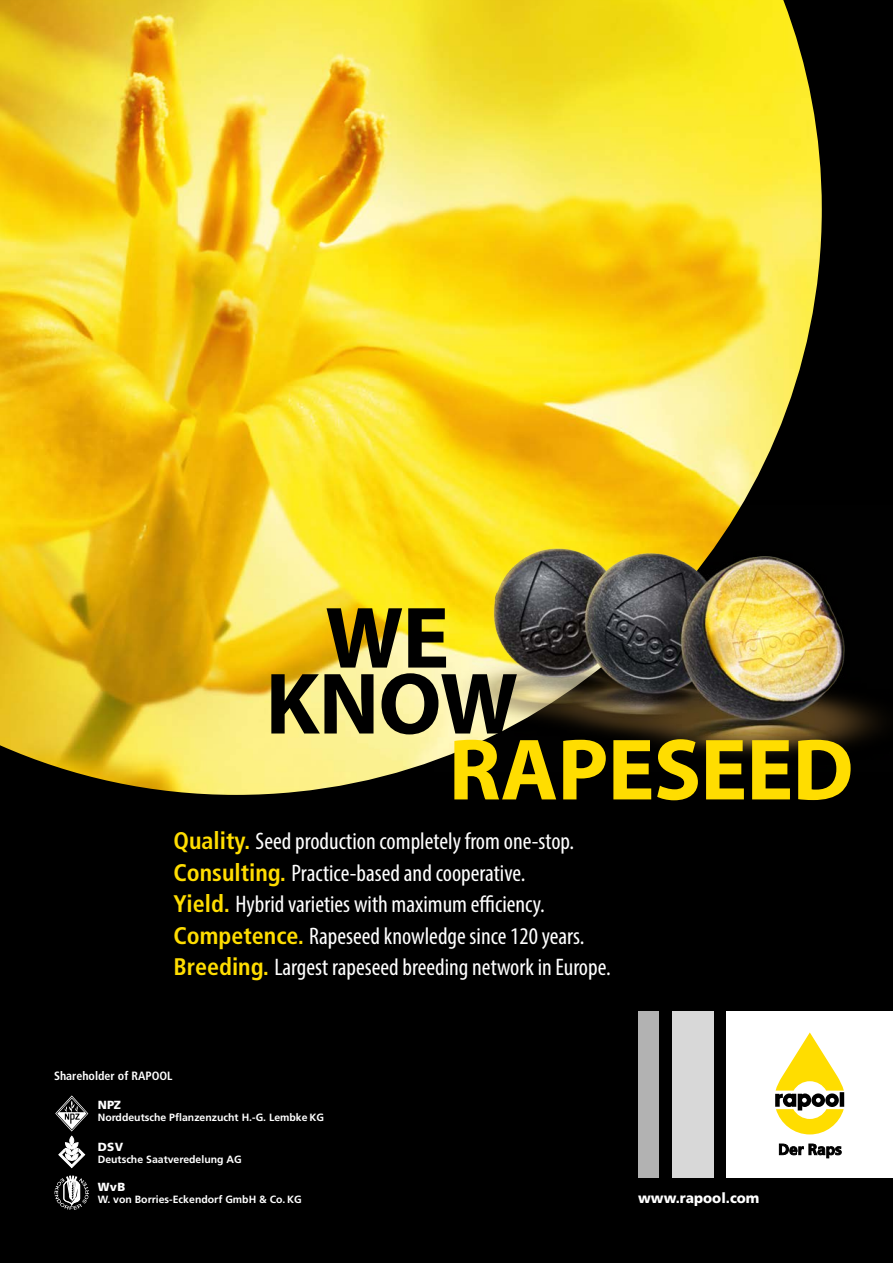
<style>
.page{position:relative;width:893px;height:1263px;background:#000}
.page>*{position:absolute;margin:0;border:0;box-sizing:border-box;transform-origin:0 0}
.t1{font:700 87.9px "Myriad Pro";letter-spacing:-.01em;color:#fd0}
.t2{font:700 87.9px/66px "Myriad Pro";letter-spacing:-.01em;color:#000;text-align:center}
.t3{font:condensed 24px/31.5px "Myriad Pro";color:#fff}
.t4{font:900 14.25px "Frutiger LT Std";color:#fff;scale:.95 1}
.t5{font:700 condensed 12px "Frutiger LT Std";color:#fff}
.t6{font:900 11.7px "Frutiger LT Std";letter-spacing:.03em;color:#fff}
.t7{font:700 10.5px "Frutiger LT Std";color:#fff}
.s1{font-family:"Frutiger LT Std";font-weight:700;color:#fd0}
</style>
<div class="page">
<img style="left:0;top:0;width:822px;height:795px">
<img style="left:435px;top:505px;width:448px;height:267px">
<div style="left:726px;top:1011px;width:167px;height:167px;background:#fff"></div>
<div style="left:672px;top:1011px;width:41px;height:167px;background:#d8d8d8"></div>
<div style="left:638px;top:1011px;width:21px;height:167px;background:#b2b2b2"></div>
<svg style="left:779px;top:1144px;width:24px;height:11px"></svg>
<svg style="left:809px;top:1144px;width:32px;height:14px"></svg>
<svg style="left:775px;top:1032px;width:69px;height:102px"></svg>
<hr style="left:840px;top:1092px;width:4px;height:15px;background:#000">
<svg style="left:55px;top:1175px;width:34px;height:35px"></svg>
<svg style="left:55px;top:1095px;width:33px;height:73px"></svg>
<h1 class="t2" style="left:266px;top:602px;width:254px">WE<br>KNOW</h1>
<h1 class="t1" style="left:449px;top:712px;width:406px">RAPESEED</h1>
<p class="t3" style="left:174px;top:825px;width:439px"><span class="s1">Quality.</span> Seed production completely from one-stop.<br><span class="s1">Consulting.</span> Practice-based and cooperative.<br><span class="s1">Yield.</span> Hybrid varieties with maximum efficiency.<br><span class="s1">Competence.</span> Rapeseed knowledge since 120 years.<br><span class="s1">Breeding.</span> Largest rapeseed breeding network in Europe.</p>
<p class="t5" style="left:54px;top:1069px;width:120px">Shareholder of RAPOOL</p>
<p class="t6" style="left:98px;top:1098px;width:25px">NPZ</p>
<p class="t7" style="left:98px;top:1111px;width:228px">Norddeutsche Pflanzenzucht H.-G. Lembke KG</p>
<p class="t6" style="left:98px;top:1139px;width:27px">DSV</p>
<p class="t7" style="left:98px;top:1153px;width:145px">Deutsche Saatveredelung AG</p>
<p class="t6" style="left:98px;top:1179px;width:29px">WvB</p>
<p class="t7" style="left:98px;top:1193px;width:205px">W. von Borries-Eckendorf GmbH &amp; Co. KG</p>
<p class="t4" style="left:638px;top:1189px;width:129px">www.rapool.com</p>
</div>
